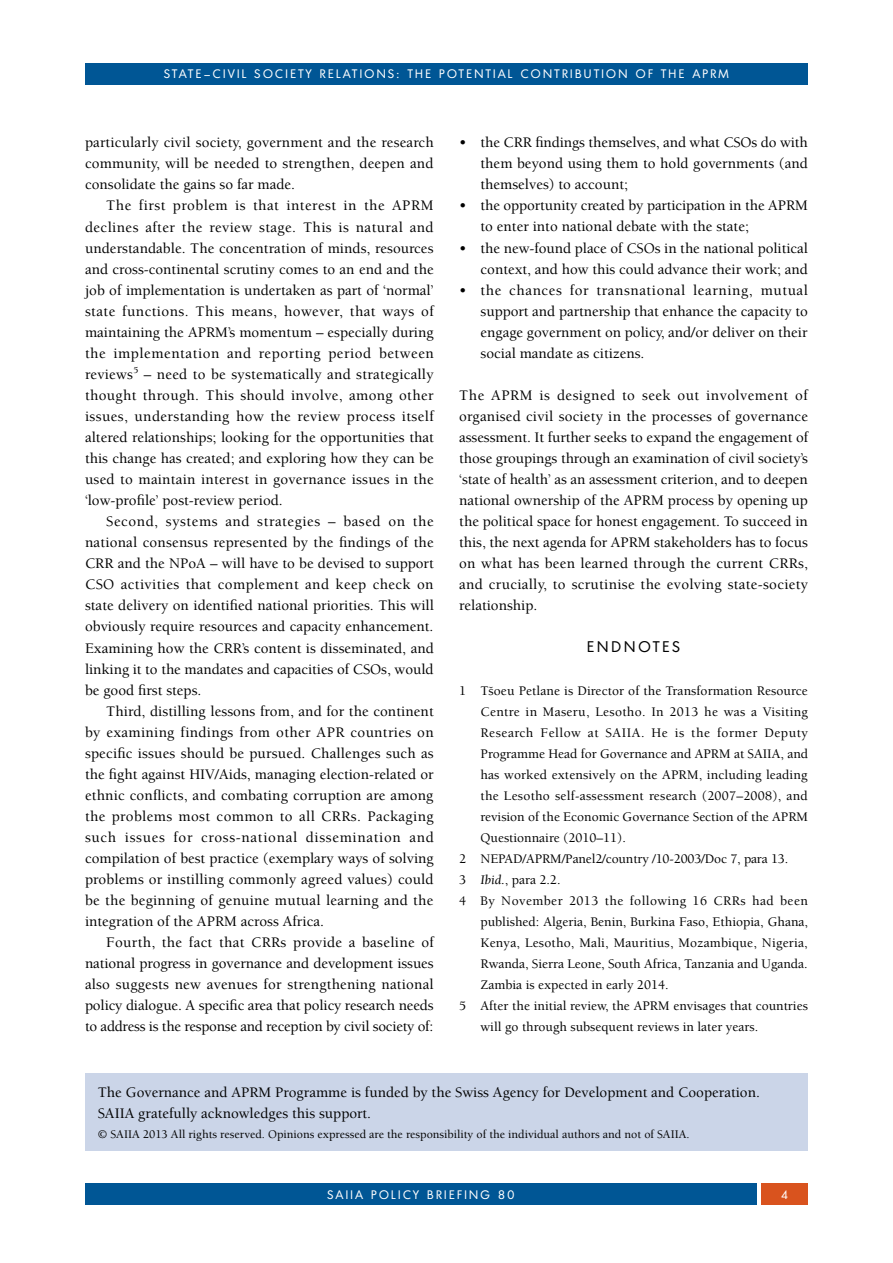
<style>
.page{position:relative;width:893px;height:1263px;background:#fff}
.page>*{position:absolute;margin:0;border:0;box-sizing:border-box;transform-origin:0 0}
.t1{font:500 15px/21px "Berkeley Std";color:#000;text-align:justify}
.t2{font:15px "Montreal";color:#000}
.t3{font:500 13.5px "Berkeley Std";color:#000}
.t4{font:500 13.5px "Berkeley Std";letter-spacing:.02em;color:#000}
.t5{font:500 13.5px "Berkeley Std";letter-spacing:.025em;color:#000}
.t6{font:500 13.5px "Berkeley Std";letter-spacing:.035em;color:#000}
.t7{font:500 13.5px "Berkeley Std";letter-spacing:.03em;color:#000}
.t8{font:500 12px "Berkeley Std";color:#000}
.t9{font:12px "Montreal";letter-spacing:.2em;color:#fff}
.s1{font-weight:400;font-style:italic}
</style>
<div class="page">
<div style="left:85px;top:63px;width:723px;height:21px;background:#005695"></div>
<div style="left:85px;top:1183px;width:672px;height:22px;background:#005695"></div>
<div style="left:761px;top:1183px;width:47px;height:22px;background:#d9531e"></div>
<div style="left:85px;top:1073px;width:723px;height:78px;background:#cbd5e8"></div>
<p class="t9" style="left:164px;top:67px;width:566px">STATE–CIVIL SOCIETY RELATIONS: THE POTENTIAL CONTRIBUTION OF THE AP RM</p>
<p class="t1" style="left:85px;top:132px;width:350px">particularly civil society, government and the research community, will be needed to strengthen, deepen and consolidate the gains so far made.</p>
<p class="t1" style="left:85px;top:196px;width:350px;text-indent:21px">The first problem is that interest in the APRM declines after the review stage. This is natural and understandable. The concentration of minds, resources and cross-continental scrutiny comes to an end and the job of implementation is undertaken as part of ‘normal’ state functions. This means, however, that ways of maintaining the APRM’s momentum – especially during the implementation and reporting period between reviews<sup>5</sup> – need to be systematically and strategically thought through. This should involve, among other issues, understanding how the review process itself altered relationships; looking for the opportunities that this change has created; and exploring how they can be used to maintain interest in governance issues in the ‘low-profile’ post-review period.</p>
<p class="t1" style="left:85px;top:511px;width:350px;text-indent:21px">Second, systems and strategies – based on the national consensus represented by the findings of the CRR and the NPoA – will have to be devised to support CSO activities that complement and keep check on state delivery on identified national priorities. This will obviously require resources and capacity enhancement.<br>Examining how the CRR’s content is disseminated, and linking it to the mandates and capacities of CSOs, would be good first steps.</p>
<p class="t1" style="left:85px;top:701px;width:350px;text-indent:21px">Third, distilling lessons from, and for the continent by examining findings from other APR countries on specific issues should be pursued. Challenges such as the fight against HIV/Aids, managing election-related or ethnic conflicts, and combating corruption are among the problems most common to all CRRs. Packaging such issues for cross-national dissemination and compilation of best practice (exemplary ways of solving problems or instilling commonly agreed values) could be the beginning of genuine mutual learning and the integration of the APRM across Africa.</p>
<p class="t1" style="left:85px;top:932px;width:350px;text-indent:21px">Fourth, the fact that CRRs provide a baseline of national progress in governance and development issues also suggests new avenues for strengthening national policy dialogue. A specific area that policy research needs to address is the response and reception by civil society of:</p>
<p class="t1" style="left:480px;top:132px;width:329px;text-indent:-21px">• the CRR findings themselves, and what CSOs do with them beyond using them to hold governments (and themselves) to account;</p>
<p class="t1" style="left:481px;top:195px;width:329px;text-indent:-21px">• the opportunity created by participation in the APRM to enter into national debate with the state;</p>
<p class="t1" style="left:459px;top:238px;width:350px;text-align:right">• the new-found place of CSOs in the national political context, and how this could advance their work; and</p>
<p class="t1" style="left:481px;top:280px;width:329px;text-indent:-21px">• the chances for transnational learning, mutual support and partnership that enhance the capacity to engage government on policy, and/or deliver on their social mandate as citizens.</p>
<p class="t1" style="left:459px;top:385px;width:350px">The APRM is designed to seek out involvement of organised civil society in the processes of governance assessment. It further seeks to expand the engagement of those groupings through an examination of civil society’s ‘state of health’ as an assessment criterion, and to deepen national ownership of the APRM process by opening up the political space for honest engagement. To succeed in this, the next agenda for APRM stakeholders has to focus on what has been learned through the current CRRs, and crucially, to scrutinise the evolving state-society relationship.</p>
<p class="t2" style="left:587px;top:638px;width:13px">ENDNOTES</p>
<p class="t3" style="left:459px;top:683px;width:350px">1 Tšoeu Petlane is Director of the Transformation Resource</p>
<p class="t5" style="left:480px;top:704px;width:329px">Centre in Maseru, Lesotho. In 2013 he was a Visiting</p>
<p class="t6" style="left:480px;top:725px;width:329px">Research Fellow at SAIIA. He is the former Deputy</p>
<p class="t3" style="left:480px;top:746px;width:329px">Programme Head for Governance and APRM at SAIIA, and</p>
<p class="t3" style="left:480px;top:767px;width:329px">has worked extensively on the APRM, including leading</p>
<p class="t4" style="left:480px;top:788px;width:329px">the Lesotho self-assessment research (2007–2008), and</p>
<p class="t3" style="left:480px;top:809px;width:329px">revision of the Economic Governance Section of the APRM</p>
<p class="t3" style="left:480px;top:830px;width:147px">Questionnaire (2010–11).</p>
<p class="t3" style="left:459px;top:852px;width:331px">2 NEPAD/APRM/Panel2/country /10-2003/Doc 7, para 13.</p>
<p class="t3" style="left:459px;top:873px;width:103px">3 <span class="s1">Ibid</span>., para 2.2.</p>
<p class="t7" style="left:459px;top:894px;width:350px">4 By November 2013 the following 16 CRRs had been</p>
<p class="t3" style="left:480px;top:915px;width:329px">published: Algeria, Benin, Burkina Faso, Ethiopia, Ghana,</p>
<p class="t3" style="left:480px;top:936px;width:329px">Kenya, Lesotho, Mali, Mauritius, Mozambique, Nigeria,</p>
<p class="t3" style="left:480px;top:957px;width:329px">Rwanda, Sierra Leone, South Africa, Tanzania and Uganda.</p>
<p class="t3" style="left:480px;top:978px;width:189px">Zambia is expected in early 2014.</p>
<p class="t3" style="left:459px;top:999px;width:350px">5 After the initial review, the APRM envisages that countries</p>
<p class="t3" style="left:480px;top:1020px;width:279px">will go through subsequent reviews in later years.</p>
<p class="t1" style="left:98px;top:1082px;width:664px">The Governance and APRM Programme is funded by the Swiss Agency for Development and Cooperation.<br>SAIIA gratefully acknowledges this support.</p>
<p class="t8" style="left:98px;top:1128px;width:593px">© SAIIA 2013 All rights reserved. Opinions expressed are the responsibility of the individual authors and not of SAIIA.</p>
<p class="t9" style="left:328px;top:1187px;width:61px">SAII A POLICY</p>
<p class="t9" style="left:427px;top:1187px;width:25px">BRIEFIN</p>
<p class="t9" style="left:481px;top:1187px;width:35px">G 80</p>
<p class="t9" style="left:781px;top:1187px;width:8px">4</p>
</div>
